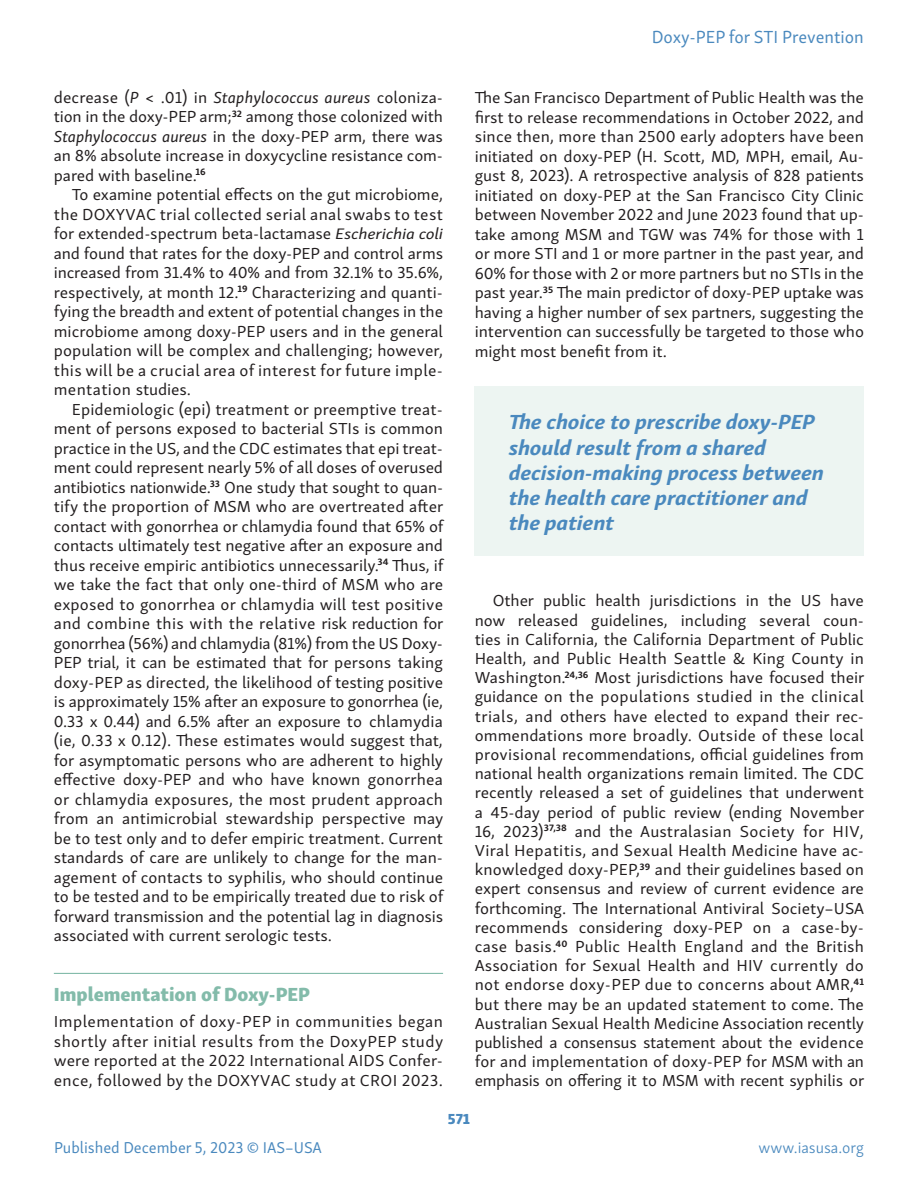
<style>
.page{position:relative;width:918px;height:1188px;background:#fff}
.page>*{position:absolute;margin:0;border:0;box-sizing:border-box;transform-origin:0 0}
.Call_Out{font:italic 700 21px/25.2px "Skolar Sans Latn";letter-spacing:-.01em;color:#4a89be;scale:1.1 1}
.Section_Head{font:19.5px "Skolar Sans Latn Eb";color:#83bbaa}
.t1{font:18px "Skolar Sans Latn";color:#4a89be}
.Text_indent{font:16.35px/19.5px "Skolar Sans Latn";letter-spacing:-.005em;color:#231f20;text-align:justify;scale:1.05 1}
.Text_non-indent{font:16.35px/19.5px "Skolar Sans Latn";letter-spacing:-.005em;color:#231f20;text-align:justify;scale:1.05 1}
.t2{font:16.2px "Skolar Sans Latn";color:#4a89be}
.t3{font:300 16.2px "Skolar Sans Latn";color:#4a89be}
.t4{font:15px "Skolar Sans Latn Eb";color:#4a89be}
.s1{font-style:italic}
.s2{font-style:italic;font-size:15.6px}
</style>
<div class="page">
<hr style="left:54px;top:973px;width:389px;height:1px;background:#83bbaa">
<div style="left:475px;top:387px;width:389px;height:169px;background:#edf5f2"></div>
<p class="Text_indent" style="left:54px;top:86px;width:372px">decrease (<span class="s1">P</span> &lt; .01) in <span class="s1">Staphylococcus aureus</span> coloniza&shy;tion in the doxy-PEP arm;<sup>32</sup> among those colonized with <span class="s1">Staphylococcus aureus</span> in the doxy-PEP arm, there was an 8% absolute increase in doxycycline resistance com&shy;pared with baseline.<sup>16</sup></p>
<p class="Text_indent" style="left:54px;top:184px;width:373px;text-indent:18px">To examine potential effects on the gut microbiome, the DOXYVAC trial collected serial anal swabs to test for extended-spectrum beta-lactamase <span class="s2">Escherichia coli </span>and found that rates for the doxy-PEP and control arms increased from 31.4% to 40% and from 32.1% to 35.6%, respectively, at month 12.<sup>19</sup> Characterizing and quanti&shy;fying the breadth and extent of potential changes in the microbiome among doxy-PEP users and in the general population will be complex and challenging; however, this will be a crucial area of interest for future imple&shy;mentation studies.</p>
<p class="Text_indent" style="left:54px;top:398px;width:373px;text-indent:18px">Epidemiologic (epi) treatment or preemptive treat&shy;ment of persons exposed to bacterial STIs is common practice in the US, and the CDC estimates that epi treat&shy;ment could represent nearly 5% of all doses of overused antibiotics nationwide.<sup>33</sup> One study that sought to quan&shy;tify the proportion of MSM who are overtreated after contact with gonorrhea or chlamydia found that 65% of contacts ultimately test negative after an exposure and thus receive empiric antibiotics unnecessarily.<sup>34</sup> Thus, if we take the fact that only one-third of MSM who are exposed to gonorrhea or chlamydia will test positive and combine this with the relative risk reduction for gonorrhea (56%) and chlamydia (81%) from the US Doxy-PEP trial, it can be estimated that for persons taking doxy-PEP as directed, the likelihood of testing positive is approximately 15% after an exposure to gonorrhea (ie, 0.33 x 0.44) and 6.5% after an exposure to chlamydia (ie, 0.33 x 0.12). These estimates would suggest that, for asymptomatic persons who are adherent to highly effective doxy-PEP and who have known gonorrhea or chlamydia exposures, the most prudent approach from an antimicrobial stewardship perspective may be to test only and to defer empiric treatment. Current standards of care are unlikely to change for the man&shy;agement of contacts to syphilis, who should continue to be tested and to be empirically treated due to risk of forward transmission and the potential lag in diagnosis associated with current serologic tests.</p>
<p class="Section_Head" style="left:54px;top:978px;width:258px">Implementation of Doxy-PEP</p>
<p class="Text_non-indent" style="left:54px;top:1011px;width:372px">Implementation of doxy-PEP in communities began shortly after initial results from the DoxyPEP study were reported at the 2022 International AIDS Confer&shy;ence, followed by the DOXYVAC study at CROI 2023.</p>
<p class="t1" style="left:652px;top:23px;width:214px">Doxy-PEP for STI Prevention</p>
<p class="Text_non-indent" style="left:475px;top:87px;width:372px">The San Francisco Department of Public Health was the first to release recommendations in October 2022, and since then, more than 2500 early adopters have been initiated on doxy-PEP (H. Scott, MD, MPH, email, Au&shy;gust 8, 2023). A retrospective analysis of 828 patients initiated on doxy-PEP at the San Francisco City Clinic between November 2022 and June 2023 found that up&shy;take among MSM and TGW was 74% for those with 1 or more STI and 1 or more partner in the past year, and 60% for those with 2 or more partners but no STIs in the past year.<sup>35</sup> The main predictor of doxy-PEP uptake was having a higher number of sex partners, suggesting the intervention can successfully be targeted to those who might most benefit from it.</p>
<p class="Call_Out" style="left:508px;top:408px;width:290px">The choice to prescribe doxy-PEP should result from a shared decision-making process between the health care practitioner and the patient</p>
<p class="Text_indent" style="left:475px;top:590px;width:373px;text-indent:18px">Other public health jurisdictions in the US have now released guidelines, including several coun&shy;ties in California, the California Department of Public Health, and Public Health Seattle &amp; King County in Washington.<sup>24,36</sup> Most jurisdictions have focused their guidance on the populations studied in the clinical trials, and others have elected to expand their rec&shy;ommendations more broadly. Outside of these local provisional recommendations, official guidelines from national health organizations remain limited. The CDC recently released a set of guidelines that underwent a 45-day period of public review (ending November 16, 2023)<sup>37,38</sup> and the Australasian Society for HIV, Viral Hepatitis, and Sexual Health Medicine have ac&shy;knowledged doxy-PEP,<sup>39</sup> and their guidelines based on expert consensus and review of current evidence are forthcoming. The International Antiviral Society–USA recommends considering doxy-PEP on a case-by&shy;case basis.<sup>40</sup> Public Health England and the British Association for Sexual Health and HIV currently do not endorse doxy-PEP due to concerns about AMR,<sup>41 </sup>but there may be an updated statement to come. The Australian Sexual Health Medicine Association recently published a consensus statement about the evidence for and implementation of doxy-PEP for MSM with an emphasis on offering it to MSM with recent syphilis or</p>
<p class="t4" style="left:448px;top:1106px;width:24px">571</p>
<p class="t2" style="left:54px;top:1136px;width:269px">Published December 5, 2023 © IAS–USA</p>
<p class="t3" style="left:759px;top:1136px;width:107px">www.iasusa.org</p>
</div>
